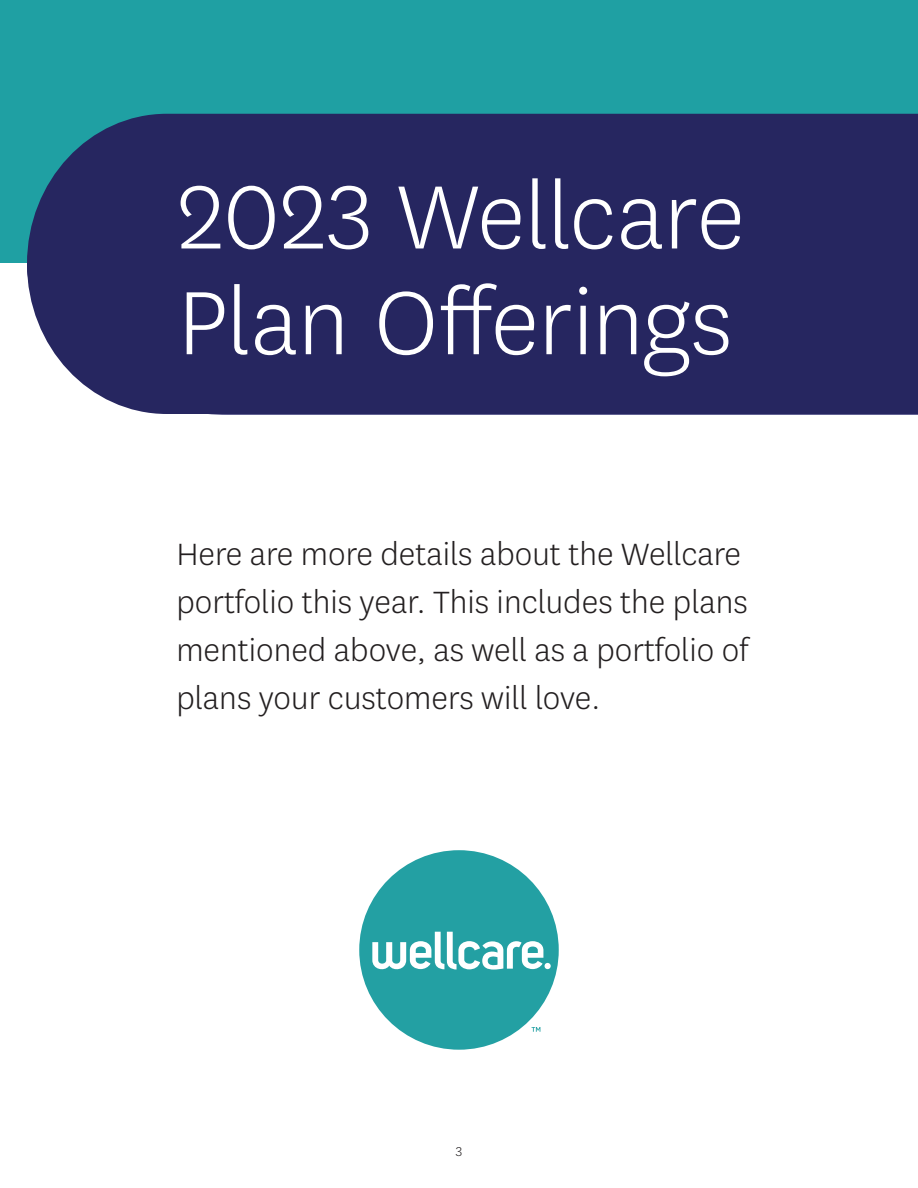
<style>
.page{position:relative;width:918px;height:1188px;background:#fff}
.page>*{position:absolute;margin:0;border:0;box-sizing:border-box;transform-origin:0 0}
.State{font:300 105px "Centene Sans";letter-spacing:-.005em;color:#fff}
.t1{font:300 36px/48px "Centene Sans";color:#231f20}
.t2{font:300 15px "Centene Sans";color:#231f20}
</style>
<div class="page">
<svg style="left:532px;top:1027px;width:8px;height:5px"></svg>
<div style="left:359px;top:850px;width:200px;height:200px;background:#23a0a3;border-radius:50%"></div>
<svg style="left:372px;top:932px;width:179px;height:38px"></svg>
<div style="left:0;top:0;width:918px;height:263px;background:#1fa0a3"></div>
<div style="left:27px;top:114px;width:891px;height:300px;background:#262660"></div>
<p class="State" style="left:178px;top:151px;width:569px">2023 Wellcare</p>
<p class="State" style="left:178px;top:257px;width:556px">Plan Offerings</p>
<p class="t1" style="left:176px;top:529px;width:574px">Here are more details about the Wellcare portfolio this year. This includes the plans mentioned above, as well as a portfolio of plans your customers will love.</p>
<p class="t2" style="left:456px;top:1142px;width:8px">3</p>
</div>
